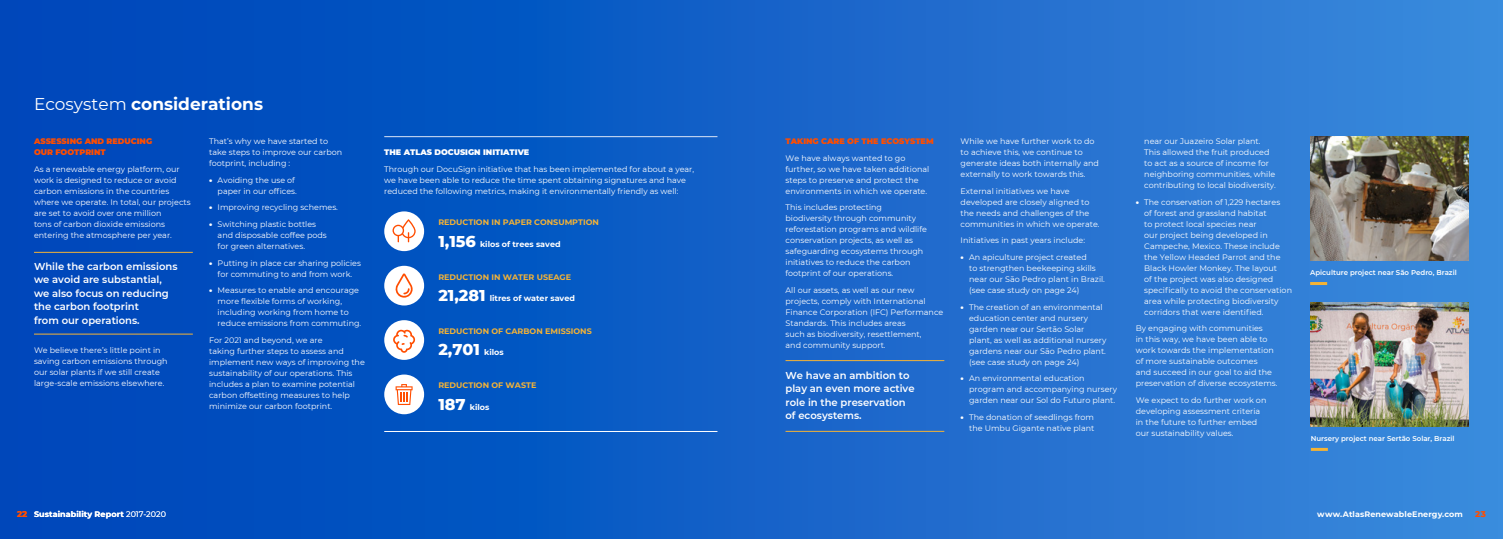
<style>
.page{position:relative;width:1503px;height:539px;background:#fff}
.page>*{position:absolute;margin:0;border:0;box-sizing:border-box;transform-origin:0 0}
.Body_Copy__Black{font:700 17px "Montserrat";color:#fff}
.Body_Copy__Black-2{font:800 16px "Montserrat";color:#fff}
.Body_Copy__Black-3{font:600 10px/13.5px "Montserrat";color:#fff}
.Page_Footer{font:800 8.5px "Montserrat";color:#ff4d00}
.Body_Copy__Black-4{font:8px/11px "Montserrat";color:#fff}
.Body_Copy__Black-5{font:700 8px "Montserrat";color:#f5b335}
.Page_Footer-2{font:700 8px "Montserrat";letter-spacing:.01em;color:#fff}
.Body_Copy__Black-6{font:900 8px/11px "Montserrat";color:#ff4d00}
.Body_Copy__Black-7{font:700 8px "Montserrat";color:#fff}
.Body_Copy__Black-8{font:900 8px "Montserrat";color:#fff}
.Body_Copy__Black-9{font:600 7px "Montserrat";color:#fff}
.s1{font-weight:400}
.s2{font-weight:900}
.s3{font-weight:800;font-size:16px}
.s4{font-weight:700;font-size:8px}
.s5{font-weight:800;font-size:8.5px;color:#ff4d00}
</style>
<div class="page">
<div style="left:0;top:0;width:1502px;height:539px;background:linear-gradient(to right,#0041b7,#3988db)"></div>
<hr style="left:34px;top:252px;width:159px;height:1px;background:#f5b335">
<hr style="left:34px;top:333px;width:159px;height:1px;background:#f5b335">
<hr style="left:384px;top:136px;width:333px;height:1px;background:#dce6f8">
<hr style="left:384px;top:431px;width:333px;height:1px;background:#fff">
<div style="left:384px;top:266px;width:40px;height:39px;background:#fff;border-radius:50%"></div>
<svg style="left:395px;top:273px;width:17px;height:24px"></svg>
<div style="left:384px;top:211px;width:40px;height:40px;background:#fff;border-radius:50%"></div>
<svg style="left:392px;top:219px;width:23px;height:23px"></svg>
<div style="left:384px;top:374px;width:40px;height:40px;background:#fff;border-radius:50%"></div>
<svg style="left:395px;top:384px;width:17px;height:21px"></svg>
<div style="left:384px;top:320px;width:40px;height:40px;background:#fff;border-radius:50%"></div>
<svg style="left:393px;top:330px;width:22px;height:23px"></svg>
<img style="left:1310px;top:136px;width:158px;height:125px">
<hr style="left:1310px;top:282px;width:17px;height:3px;background:#f5b335">
<img style="left:1310px;top:302px;width:158px;height:125px">
<hr style="left:1310px;top:448px;width:17px;height:3px;background:#f5b335">
<hr style="left:785px;top:360px;width:159px;height:1px;background:#f5b335">
<hr style="left:785px;top:431px;width:159px;height:1px;background:#f5b335">
<p class="Body_Copy__Black" style="left:34px;top:92px;width:230px"><span class="s1">Ecosystem</span> considerations</p>
<p class="Body_Copy__Black-6" style="left:34px;top:135px;width:120px">ASSESSING AND REDUCING<br>OUR FOOTPRINT</p>
<p class="Body_Copy__Black-4" style="left:34px;top:163px;width:158px">As a renewable energy platform, our work is designed to reduce or avoid carbon emissions in the countries where we operate. In total, our projects are set to avoid over one million<br>tons of carbon dioxide emissions entering the atmosphere per year.</p>
<p class="Body_Copy__Black-3" style="left:34px;top:259px;width:145px">While the carbon emissions we avoid are substantial, we also focus on reducing the carbon footprint<br>from our operations.</p>
<p class="Body_Copy__Black-4" style="left:34px;top:345px;width:135px">We believe there’s little point in saving carbon emissions through our solar plants if we still create large-scale emissions elsewhere.</p>
<p class="Body_Copy__Black-4" style="left:209px;top:135px;width:135px">That’s why we have started to take steps to improve our carbon footprint, including :</p>
<p class="Body_Copy__Black-4" style="left:209px;top:174px;width:89px;text-align:right"><span class="s2">•</span> Avoiding the use of paper in our offices.</p>
<p class="Body_Copy__Black-4" style="left:209px;top:202px;width:130px"><span class="s2">•</span> Improving recycling schemes.</p>
<p class="Body_Copy__Black-4" style="left:218px;top:218px;width:111px;text-indent:-9px"><span class="s2">•</span> Switching plastic bottles and disposable coffee pods for green alternatives.</p>
<p class="Body_Copy__Black-4" style="left:209px;top:257px;width:153px;text-align:center"><span class="s2">•</span> Putting in place car sharing policies for commuting to and from work.</p>
<p class="Body_Copy__Black-4" style="left:218px;top:285px;width:145px;text-indent:-9px"><span class="s2">•</span> Measures to enable and encourage more flexible forms of working, including working from home to reduce emissions from commuting.</p>
<p class="Body_Copy__Black-4" style="left:209px;top:334px;width:157px">For 2021 and beyond, we are<br>taking further steps to assess and implement new ways of improving the sustainability of our operations. This includes a plan to examine potential carbon offsetting measures to help minimize our carbon footprint.</p>
<p class="Body_Copy__Black-8" style="left:384px;top:146px;width:147px">THE ATLAS DOCUSIGN INITIATIVE</p>
<p class="Body_Copy__Black-4" style="left:384px;top:163px;width:311px">Through our DocuSign initiative that has been implemented for about a year,</p>
<p class="Body_Copy__Black-4" style="left:384px;top:174px;width:303px">we have been able to reduce the time spent obtaining signatures and have reduced the following metrics, making it environmentally friendly as well:</p>
<p class="Body_Copy__Black-5" style="left:438px;top:216px;width:162px">REDUCTION IN PAPER CONSUMPTION</p>
<p class="Body_Copy__Black-7" style="left:438px;top:238px;width:124px"><span class="s3">1,156</span> kilos of trees saved</p>
<p class="Body_Copy__Black-5" style="left:438px;top:271px;width:134px">REDUCTION IN WATER USEAGE</p>
<p class="Body_Copy__Black-7" style="left:438px;top:292px;width:138px"><span class="s3">21,281</span> litres of water saved</p>
<p class="Body_Copy__Black-5" style="left:438px;top:325px;width:155px">REDUCTION OF CARBON EMISSIONS</p>
<p class="Body_Copy__Black-2" style="left:438px;top:338px;width:67px">2,701 <span class="s4">kilos</span></p>
<p class="Body_Copy__Black-5" style="left:438px;top:379px;width:100px">REDUCTION OF WASTE</p>
<p class="Body_Copy__Black-7" style="left:438px;top:401px;width:52px"><span class="s3">187</span> kilos</p>
<p class="Body_Copy__Black-6" style="left:785px;top:135px;width:150px">TAKING CARE OF THE ECOSYSTEM</p>
<p class="Body_Copy__Black-4" style="left:785px;top:152px;width:145px">We have always wanted to go further, so we have taken additional steps to preserve and protect the environments in which we operate.</p>
<p class="Body_Copy__Black-4" style="left:785px;top:202px;width:143px">This includes protecting biodiversity through community reforestation programs and wildlife conservation projects, as well as safeguarding ecosystems through initiatives to reduce the carbon footprint of our operations.</p>
<p class="Body_Copy__Black-4" style="left:785px;top:284px;width:159px">All our assets, as well as our new projects, comply with International Finance Corporation (IFC) Performance Standards. This includes areas<br>such as biodiversity, resettlement,<br>and community support.</p>
<p class="Body_Copy__Black-3" style="left:785px;top:368px;width:131px">We have an ambition to play an even more active role in the preservation of ecosystems.</p>
<p class="Body_Copy__Black-4" style="left:960px;top:135px;width:140px">While we have further work to do to achieve this, we continue to generate ideas both internally and externally to work towards this.</p>
<p class="Body_Copy__Black-4" style="left:960px;top:185px;width:140px">External initiatives we have developed are closely aligned to the needs and challenges of the communities in which we operate.</p>
<p class="Body_Copy__Black-4" style="left:960px;top:235px;width:126px">Initiatives in past years include:</p>
<p class="Body_Copy__Black-4" style="left:969px;top:251px;width:137px;text-indent:-9px"><span class="s2">•</span> An apiculture project created<br>to strengthen beekeeping skills near our São Pedro plant in Brazil. (see case study on page 24)</p>
<p class="Body_Copy__Black-4" style="left:969px;top:301px;width:139px;text-indent:-9px"><span class="s2">•</span> The creation of an environmental education center and nursery garden near our Sertão Solar plant, as well as additional nursery gardens near our São Pedro plant. (see case study on page 24)</p>
<p class="Body_Copy__Black-4" style="left:969px;top:373px;width:149px;text-indent:-9px"><span class="s2">•</span> An environmental education program and accompanying nursery garden near our Sol do Futuro plant.</p>
<p class="Body_Copy__Black-4" style="left:960px;top:411px;width:135px;text-align:right"><span class="s2">•</span> The donation of seedlings from the Umbu Gigante native plant</p>
<p class="Body_Copy__Black-4" style="left:1144px;top:135px;width:133px">near our Juazeiro Solar plant.<br>This allowed the fruit produced to act as a source of income for neighboring communities, while contributing to local biodiversity.</p>
<p class="Body_Copy__Black-4" style="left:1144px;top:196px;width:149px;text-indent:-9px"><span class="s2">•</span> The conservation of 1,229 hectares<br>of forest and grassland habitat<br>to protect local species near<br>our project being developed in Campeche, Mexico. These include the Yellow Headed Parrot and the Black Howler Monkey. The layout<br>of the project was also designed specifically to avoid the conservation area while protecting biodiversity corridors that were identified.</p>
<p class="Body_Copy__Black-4" style="left:1135px;top:323px;width:143px">By engaging with communities<br>in this way, we have been able to work towards the implementation of more sustainable outcomes<br>and succeed in our goal to aid the preservation of diverse ecosystems.</p>
<p class="Body_Copy__Black-4" style="left:1135px;top:394px;width:132px">We expect to do further work on developing assessment criteria in the future to further embed our sustainability values.</p>
<p class="Body_Copy__Black-9" style="left:1310px;top:268px;width:148px">Apiculture project near São Pedro, Brazil</p>
<p class="Body_Copy__Black-9" style="left:1310px;top:433px;width:145px">Nursery project near Sertão Solar, Brazil</p>
<p class="Page_Footer-2" style="left:17px;top:508px;width:150px"><span class="s5">22</span> Sustainability Report <span class="s1">2017-2020</span></p>
<p class="Page_Footer-2" style="left:1317px;top:508px;width:147px">www.AtlasRenewableEnergy.com</p>
<p class="Page_Footer" style="left:1475px;top:507px;width:12px">23</p>
</div>
